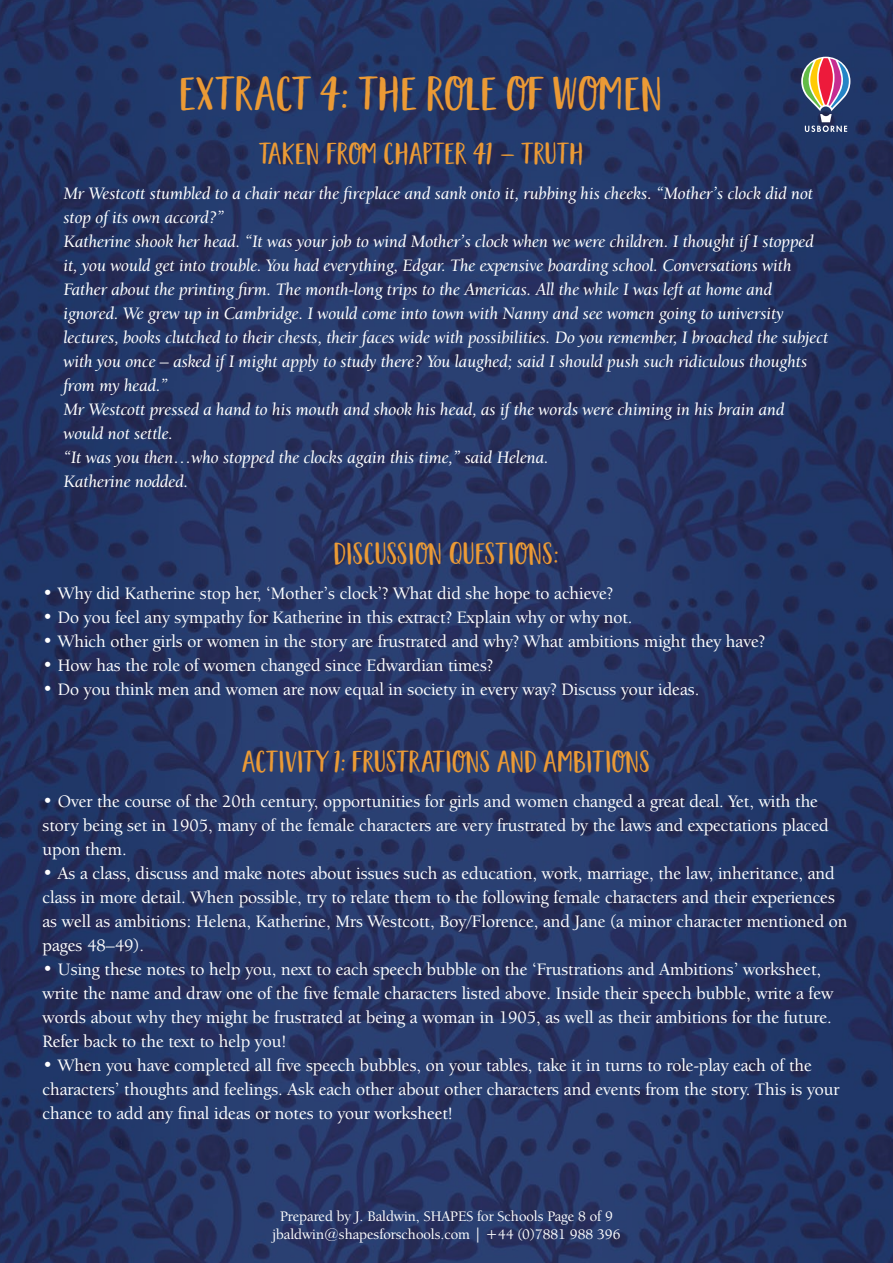
<style>
.page{position:relative;width:893px;height:1263px;background:#fff}
.page>*{position:absolute;margin:0;border:0;box-sizing:border-box;transform-origin:0 0}
.t1{font:45px "Garden Grown Caps";letter-spacing:.045em;color:#eb9a35}
.t2{font:28.5px "Garden Grown Caps";letter-spacing:.04em;color:#eb9a35}
.t3{font:500 18px/24px "Berkeley Oldstyle IT Cby BT";color:#fff}
.t4{font:18px/24px "Berkeley Oldstyle IT Cby BT Med Ital";color:#fff}
.t5{font:500 15px/18px "Berkeley Oldstyle IT Cby BT";color:#fff;text-align:center}
</style>
<div class="page">
<img style="left:0;top:0;width:893px;height:1263px">
<svg style="left:801px;top:57px;width:49px;height:75px"></svg>
<h1 class="t1" style="left:181px;top:68px;width:484px">EXTRACT 4: THE ROLE OF WOMEN</h1>
<h2 class="t2" style="left:260px;top:138px;width:23px">TAKEN</h2>
<h2 class="t2" style="left:327px;top:138px;width:221px">FROM CHA PTER 41 – TRUTH</h2>
<p class="t4" style="left:64px;top:181px;width:766px">Mr Westcott stumbled to a chair near the fireplace and sank onto it, rubbing his cheeks. “Mother’s clock did not stop of its own accord?”<br>Katherine shook her head. “It was your job to wind Mother’s clock when we were children. I thought if I stopped it, you would get into trouble. You had everything, Edgar. The expensive boarding school. Conversations with Father about the printing firm. The month-long trips to the Americas. All the while I was left at home and ignored. We grew up in Cambridge. I would come into town with Nanny and see women going to university lectures, books clutched to their chests, their faces wide with possibilities. Do you remember, I broached the subject with you once – asked if I might apply to study there? You laughed; said I should push such ridiculous thoughts from my head.”<br>Mr Westcott pressed a hand to his mouth and shook his head, as if the words were chiming in his brain and would not settle.<br>“It was you then…who stopped the clocks again this time,” said Helena.<br>Katherine nodded.</p>
<h2 class="t2" style="left:335px;top:537px;width:225px">DISCUSSION QUESTIONS:</h2>
<p class="t3" style="left:43px;top:581px;width:572px">• Why did Katherine stop her, ‘Mother’s clock’? What did she hope to achieve?</p>
<p class="t3" style="left:43px;top:605px;width:591px">• Do you feel any sympathy for Katherine in this extract? Explain why or why not.</p>
<p class="t3" style="left:43px;top:629px;width:724px">• Which other girls or women in the story are frustrated and why? What ambitions might they have?</p>
<p class="t3" style="left:43px;top:653px;width:452px">• How has the role of women changed since Edwardian times?</p>
<p class="t3" style="left:43px;top:677px;width:658px">• Do you think men and women are now equal in society in every way? Discuss your ideas.</p>
<h2 class="t2" style="left:243px;top:745px;width:408px">ACTIVITY 1: FRUSTRATIONS AND AMBITIONS</h2>
<p class="t3" style="left:43px;top:789px;width:788px">• Over the course of the 20th century, opportunities for girls and women changed a great deal. Yet, with the story being set in 1905, many of the female characters are very frustrated by the laws and expectations placed upon them.</p>
<p class="t3" style="left:43px;top:860px;width:806px">• As a class, discuss and make notes about issues such as education, work, marriage, the law, inheritance, and class in more detail. When possible, try to relate them to the following female characters and their experiences as well as ambitions: Helena, Katherine, Mrs Westcott, Boy/Florence, and Jane (a minor character mentioned on pages 48–49).</p>
<p class="t3" style="left:43px;top:956px;width:792px">• Using these notes to help you, next to each speech bubble on the ‘Frustrations and Ambitions’ worksheet, write the name and draw one of the five female characters listed above. Inside their speech bubble, write a few words about why they might be frustrated at being a woman in 1905, as well as their ambitions for the future.<br>Refer back to the text to help you!</p>
<p class="t3" style="left:43px;top:1052px;width:798px">• When you have completed all five speech bubbles, on your tables, take it in turns to role-play each of the characters’ thoughts and feelings. Ask each other about other characters and events from the story. This is your chance to add any final ideas or notes to your worksheet!</p>
<p class="t5" style="left:272px;top:1207px;width:350px">Prepared by J. Baldwin, SHAPES for Schools Page 8 of 9 jbaldwin@shapesforschools.com | +44 (0)7881 988 396</p>
</div>
